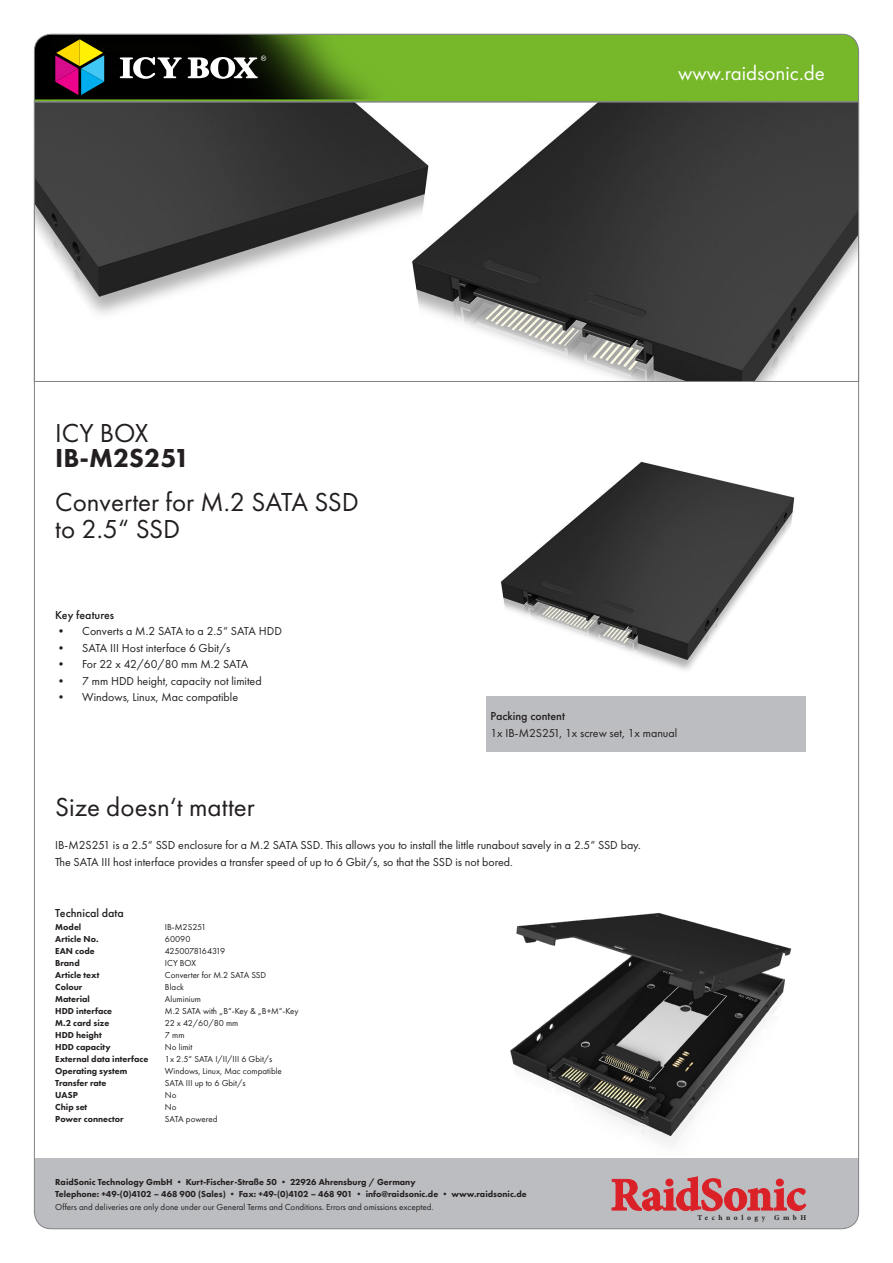
<style>
.page{position:relative;width:893px;height:1263px;background:#fff}
.page>*{position:absolute;margin:0;border:0;box-sizing:border-box;transform-origin:0 0}
.t1{font:27px/27px "Futura PT";color:#231f20}
.t2{font:800 27px "Futura PT";color:#231f20}
.t3{font:21px "Futura PT";color:#fff}
.t4{font:12px/16.5px "Futura PT";color:#231f20}
.t5{font:500 12px "Futura PT";color:#231f20}
.t6{font:12px "Futura PT";letter-spacing:-.02em;color:#231f20}
.t7{font:800 9px/12px "Futura PT";color:#231f20}
.t8{font:9px/12px "Futura PT";color:#231f20}
.t9{font:700 7.5px "Minion Pro";letter-spacing:.47em;color:#231f20}
</style>
<div class="page">
<svg style="left:36px;top:102px;width:821px;height:280px"></svg>
<img style="left:500px;top:461px;width:295px;height:209px">
<img style="left:510px;top:912px;width:282px;height:232px">
<div style="left:34px;top:1159px;width:825px;height:70px;background:#bcbdc0"></div>
<svg style="left:612px;top:1176px;width:194px;height:35px"></svg>
<svg style="left:34px;top:34px;width:825px;height:68px;background:#5c8d24"></svg>
<svg style="left:120px;top:56px;width:146px;height:23px"></svg>
<svg style="left:55px;top:39px;width:49px;height:56px;background:#725e53"></svg>
<div style="left:486px;top:696px;width:320px;height:55px;background:#bcbdc0"></div>
<h2 class="t3" style="left:678px;top:60px;width:148px">www.raidsonic.de</h2>
<h1 class="t1" style="left:55px;top:419px;width:95px">ICY BOX</h1>
<h1 class="t2" style="left:55px;top:441px;width:136px">IB-M2S251</h1>
<h1 class="t1" style="left:55px;top:488px;width:305px">Converter for M.2 SATA SSD to 2.5“ SSD</h1>
<p class="t5" style="left:55px;top:607px;width:60px">Key features</p>
<p class="t4" style="left:55px;top:623px;width:228px">• Converts a M.2 SATA to a 2.5“ SATA HDD</p>
<p class="t4" style="left:55px;top:639px;width:177px">• SATA III Host interface 6 Gbit/s</p>
<p class="t6" style="left:55px;top:657px;width:194px">• For 22 x 42/60/80 mm M.2 SATA</p>
<p class="t4" style="left:55px;top:672px;width:208px">• 7 mm HDD height, capacity not limited</p>
<p class="t4" style="left:55px;top:689px;width:184px">• Windows, Linux, Mac compatible</p>
<p class="t5" style="left:490px;top:709px;width:76px">Packing content</p>
<p class="t4" style="left:490px;top:724px;width:188px">1x IB-M2S251, 1x screw set, 1x manual</p>
<h1 class="t1" style="left:55px;top:793px;width:201px">Size doesn‘t matter</h1>
<p class="t4" style="left:55px;top:837px;width:587px">IB-M2S251 is a 2.5“ SSD enclosure for a M.2 SATA SSD. This allows you to install the little runabout savely in a 2.5“ SSD bay.<br>The SATA III host interface provides a transfer speed of up to 6 Gbit/s, so that the SSD is not bored.</p>
<p class="t5" style="left:55px;top:906px;width:70px">Technical data</p>
<p class="t7" style="left:55px;top:921px;width:95px">Model<br>Article No.<br>EAN code<br>Brand<br>Article text<br>Colour<br>Material<br>HDD interface<br>M.2 card size<br>HDD height<br>HDD capacity<br>External data interface<br>Operating system<br>Transfer rate<br>UASP<br>Chip set<br>Power connector</p>
<p class="t8" style="left:165px;top:921px;width:135px">IB-M2S251<br>60090<br>4250078164319<br>ICY BOX<br>Converter for M.2 SATA SSD<br>Black<br>Aluminium<br>M.2 SATA with „B“-Key &amp; „B+M“-Key<br>22 x 42/60/80 mm<br>7 mm<br>No limit<br>1x 2.5“ SATA I/II/III 6 Gbit/s<br>Windows, Linux, Mac compatible<br>SATA III up to 6 Gbit/s<br>No<br>No<br>SATA powered</p>
<p class="t7" style="left:55px;top:1175px;width:473px">RaidSonic Technology GmbH • Kurt-Fischer-Straße 50 • 22926 Ahrensburg / Germany<br>Telephone: +49-(0)4102 – 468 900 (Sales) • Fax: +49-(0)4102 – 468 901 • info@raidsonic.de • www.raidsonic.de</p>
<p class="t8" style="left:55px;top:1201px;width:380px">Offers and deliveries are only done under our General Terms and Conditions. Errors and omissions excepted.</p>
<p class="t9" style="left:697px;top:1212px;width:110px">Technology GmbH</p>
</div>
